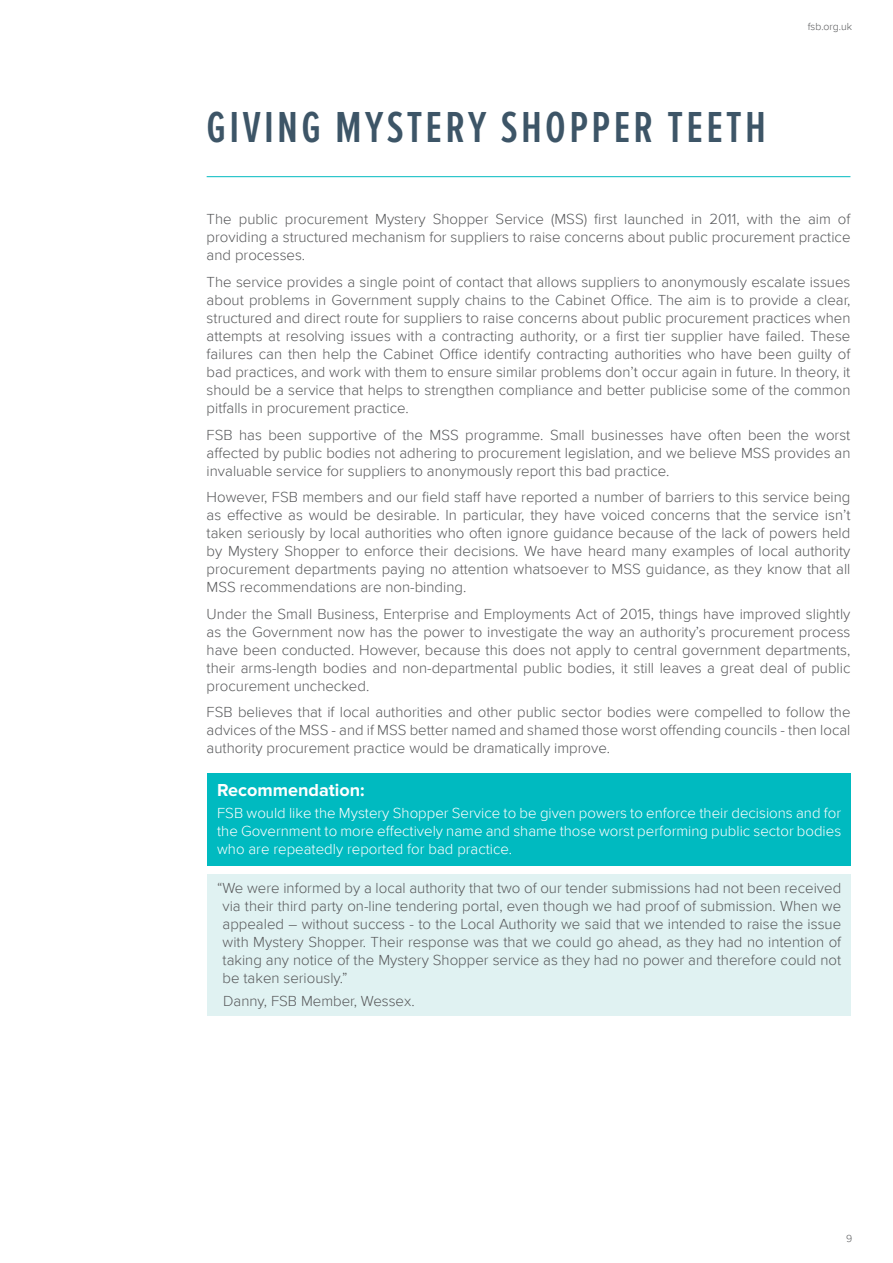
<style>
.page{position:relative;width:893px;height:1263px;background:#fff}
.page>*{position:absolute;margin:0;border:0;box-sizing:border-box;transform-origin:0 0}
.t1{font:600 45px "Proxima Nova Ex Cn";letter-spacing:.075em;color:#3d5567}
.t2{font:700 18px "Proxima Nova";color:#fff}
.t3{font:300 15px/18px "Proxima Nova";color:#58595b;text-align:justify}
.t4{font:300 15px/18px "Proxima Nova";color:#fff;text-align:justify}
.t5{font:300 10.5px "Proxima Nova";color:#58595b}
</style>
<div class="page">
<div style="left:207px;top:874px;width:643px;height:141px;background:#e0f2f2"></div>
<div style="left:207px;top:773px;width:643px;height:92px;background:#00bac0"></div>
<hr style="left:207px;top:176px;width:643px;height:1px;background:#00bac0">
<h1 class="t1" style="left:207px;top:100px;width:561px">GIVING MYSTERY SHOPPER TEETH</h1>
<p class="t5" style="left:808px;top:20px;width:46px">fsb.org.uk</p>
<p class="t3" style="left:207px;top:211px;width:645px">The public procurement Mystery Shopper Service (MSS) first launched in 2011, with the aim of providing a structured mechanism for suppliers to raise concerns about public procurement practice and processes.</p>
<p class="t3" style="left:207px;top:273px;width:645px">The service provides a single point of contact that allows suppliers to anonymously escalate issues about problems in Government supply chains to the Cabinet Office. The aim is to provide a clear, structured and direct route for suppliers to raise concerns about public procurement practices when attempts at resolving issues with a contracting authority, or a first tier supplier have failed. These failures can then help the Cabinet Office identify contracting authorities who have been guilty of bad practices, and work with them to ensure similar problems don’t occur again in future. In theory, it should be a service that helps to strengthen compliance and better publicise some of the common pitfalls in procurement practice.</p>
<p class="t3" style="left:207px;top:426px;width:645px">FSB has been supportive of the MSS programme. Small businesses have often been the worst affected by public bodies not adhering to procurement legislation, and we believe MSS provides an invaluable service for suppliers to anonymously report this bad practice.</p>
<p class="t3" style="left:207px;top:488px;width:645px">However, FSB members and our field staff have reported a number of barriers to this service being as effective as would be desirable. In particular, they have voiced concerns that the service isn’t taken seriously by local authorities who often ignore guidance because of the lack of powers held by Mystery Shopper to enforce their decisions. We have heard many examples of local authority procurement departments paying no attention whatsoever to MSS guidance, as they know that all MSS recommendations are non-binding.</p>
<p class="t3" style="left:207px;top:605px;width:645px">Under the Small Business, Enterprise and Employments Act of 2015, things have improved slightly as the Government now has the power to investigate the way an authority’s procurement process have been conducted. However, because this does not apply to central government departments, their arms-length bodies and non-departmental public bodies, it still leaves a great deal of public procurement unchecked.</p>
<p class="t3" style="left:207px;top:703px;width:645px">FSB believes that if local authorities and other public sector bodies were compelled to follow the advices of the MSS - and if MSS better named and shamed those worst offending councils - then local authority procurement practice would be dramatically improve.</p>
<p class="t2" style="left:217px;top:779px;width:149px">Recommendation:</p>
<p class="t4" style="left:217px;top:805px;width:626px">FSB would like the Mystery Shopper Service to be given powers to enforce their decisions and for the Government to more effectively name and shame those worst performing public sector bodies who are repeatedly reported for bad practice.</p>
<p class="t3" style="left:223px;top:880px;width:620px;text-indent:-5px">“We were informed by a local authority that two of our tender submissions had not been received via their third party on-line tendering portal, even though we had proof of submission. When we appealed – without success - to the Local Authority we said that we intended to raise the issue with Mystery Shopper. Their response was that we could go ahead, as they had no intention of taking any notice of the Mystery Shopper service as they had no power and therefore could not be taken seriously.”</p>
<p class="t3" style="left:223px;top:992px;width:193px">Danny, FSB Member, Wessex.</p>
<p class="t5" style="left:846px;top:1232px;width:8px">9</p>
</div>
